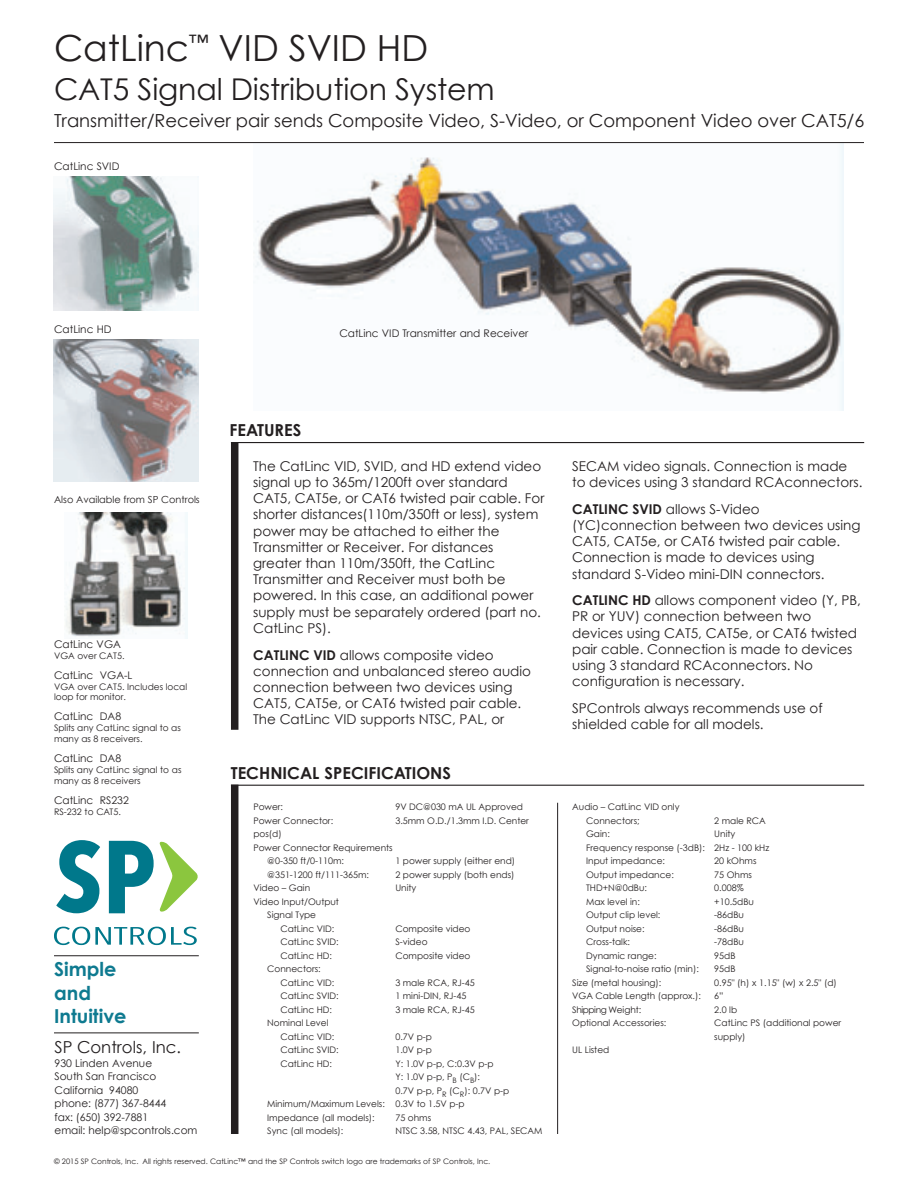
<style>
.page{position:relative;width:918px;height:1188px;background:#fff}
.page>*{position:absolute;margin:0;border:0;box-sizing:border-box;transform-origin:0 0}
.t1{font:36px "Century Gothic";color:#231f20}
.t2{font:30px "Century Gothic";letter-spacing:-.005em;color:#231f20}
.t3{font:700 19.2px/23.1px "Century Gothic";color:#0e7a90}
.t4{font:18px "Century Gothic";color:#231f20}
.t5{font:700 16.5px "Century Gothic";color:#231f20}
.t6{font:16.5px "Century Gothic";color:#231f20}
.t7{font:13.5px/16.2px "Century Gothic";color:#231f20}
.t8{font:10.5px/13.5px "Century Gothic";color:#231f20}
.t9{font:9.75px "Century Gothic";color:#231f20}
.t10{font:9px/13.5px "Century Gothic";color:#231f20}
.t11{font:9px "Century Gothic";letter-spacing:-.045em;color:#231f20}
.t12{font:7.5px "Century Gothic";color:#231f20}
.s1{font-weight:700}
</style>
<div class="page">
<img style="left:253px;top:143px;width:590px;height:267px">
<img style="left:54px;top:177px;width:145px;height:133px">
<img style="left:54px;top:339px;width:145px;height:143px">
<img style="left:66px;top:513px;width:122px;height:125px">
<hr style="left:54px;top:955px;width:145px;height:1px;background:#231f20">
<hr style="left:54px;top:1033px;width:145px;height:1px;background:#231f20">
<svg style="left:56px;top:840px;width:44px;height:73px"></svg>
<svg style="left:109px;top:840px;width:89px;height:74px"></svg>
<svg style="left:54px;top:927px;width:143px;height:18px"></svg>
<div style="left:231px;top:785px;width:7px;height:349px;background:#231f20"></div>
<hr style="left:231px;top:785px;width:633px;height:1px;background:#231f20">
<hr style="left:557px;top:803px;width:1px;height:331px;background:#231f20">
<div style="left:231px;top:442px;width:7px;height:288px;background:#231f20"></div>
<hr style="left:231px;top:442px;width:633px;height:1px;background:#231f20">
<hr style="left:54px;top:142px;width:810px;height:1px;background:#231f20">
<h1 class="t1" style="left:54px;top:23px;width:376px">CatLinc<sup>™</sup> VID SVID HD</h1>
<h2 class="t2" style="left:54px;top:68px;width:442px">CAT5 Signal Distribution System</h2>
<h3 class="t4" style="left:54px;top:108px;width:812px">Transmitter/Receiver pair sends Composite Video, S-Video, or Component Video over CAT5/6</h3>
<p class="t8" style="left:54px;top:160px;width:67px">CatLinc SVID</p>
<p class="t8" style="left:54px;top:322px;width:59px">CatLinc HD</p>
<p class="t8" style="left:339px;top:326px;width:191px">CatLinc VID Transmitter and Receiver</p>
<p class="t9" style="left:54px;top:493px;width:147px">Also Available from SP Controls</p>
<p class="t8" style="left:54px;top:637px;width:68px">CatLinc VGA</p>
<p class="t10" style="left:54px;top:649px;width:72px">VGA over CAT5.</p>
<p class="t8" style="left:54px;top:668px;width:80px">CatLinc VGA-L</p>
<p class="t10" style="left:54px;top:681px;width:135px;line-height:10.8px">VGA over CAT5. Includes local loop for monitor.</p>
<p class="t8" style="left:54px;top:710px;width:69px">CatLinc DA8</p>
<p class="t10" style="left:54px;top:722px;width:128px;line-height:10.8px">Splits any CatLinc signal to as many as 8 receivers.</p>
<p class="t8" style="left:54px;top:751px;width:69px">CatLinc DA8</p>
<p class="t10" style="left:54px;top:764px;width:129px;line-height:10.8px">Splits any CatLinc signal to as many as 8 receivers</p>
<p class="t8" style="left:54px;top:793px;width:76px">CatLinc RS232</p>
<p class="t10" style="left:54px;top:805px;width:68px">RS-232 to CAT5.</p>
<h3 class="t3" style="left:54px;top:957px;width:74px">Simple and<br>Intuitive</h3>
<h3 class="t6" style="left:55px;top:1036px;width:128px">SP Controls, Inc.</h3>
<p class="t8" style="left:55px;top:1056px;width:144px">930 Linden Avenue<br>South San Francisco<br>California 94080<br>phone: (877) 367-8444<br>fax: (650) 392-7881<br>email: help@spcontrols.com</p>
<h3 class="t5" style="left:230px;top:417px;width:73px">FEATURES</h3>
<p class="t7" style="left:253px;top:458px;width:293px">The CatLinc VID, SVID, and HD extend video signal up to 365m/1200ft over standard CAT5, CAT5e, or CAT6 twisted pair cable. For shorter distances(110m/350ft or less), system power may be attached to either the Transmitter or Receiver. For distances greater than 110m/350ft, the CatLinc Transmitter and Receiver must both be powered. In this case, an additional power supply must be separately ordered (part no.<br>CatLinc PS).</p>
<h3 class="t7" style="left:253px;top:646px;width:279px"><span class="s1">CATLINC VID</span> allows composite video connection and unbalanced stereo audio connection between two devices using CAT5, CAT5e, or CAT6 twisted pair cable.<br>The CatLinc VID supports NTSC, PAL, or</h3>
<h3 class="t5" style="left:231px;top:760px;width:222px">TECHNICAL SPECIFICATIONS</h3>
<p class="t10" style="left:253px;top:800px;width:31px">Power:</p>
<p class="t10" style="left:395px;top:800px;width:129px">9V DC@030 mA UL Approved</p>
<p class="t10" style="left:253px;top:813px;width:81px">Power Connector:</p>
<p class="t10" style="left:395px;top:813px;width:135px">3.5mm O.D./1.3mm I.D. Center</p>
<p class="t10" style="left:253px;top:827px;width:30px">pos(d)</p>
<p class="t10" style="left:253px;top:840px;width:141px">Power Connector Requirements</p>
<p class="t10" style="left:267px;top:854px;width:78px">@0-350 ft/0-110m:</p>
<p class="t10" style="left:395px;top:854px;width:121px">1 power supply (either end)</p>
<p class="t10" style="left:267px;top:867px;width:103px">@351-1200 ft/111-365m:</p>
<p class="t10" style="left:395px;top:867px;width:121px">2 power supply (both ends)</p>
<p class="t10" style="left:253px;top:881px;width:58px">Video – Gain</p>
<p class="t10" style="left:395px;top:881px;width:23px">Unity</p>
<p class="t10" style="left:267px;top:894px;width:73px;text-indent:-14px">Video Input/Output<br>Signal Type</p>
<p class="t10" style="left:280px;top:921px;width:55px">CatLinc VID:</p>
<p class="t10" style="left:395px;top:921px;width:77px">Composite video</p>
<p class="t10" style="left:280px;top:935px;width:60px">CatLinc SVID:</p>
<p class="t10" style="left:395px;top:935px;width:34px">S-video</p>
<p class="t10" style="left:280px;top:948px;width:53px">CatLinc HD:</p>
<p class="t10" style="left:395px;top:948px;width:77px">Composite video</p>
<p class="t10" style="left:280px;top:962px;width:55px;text-indent:-13px">Connectors:<br>CatLinc VID:</p>
<p class="t10" style="left:395px;top:975px;width:81px">3 male RCA, RJ-45</p>
<p class="t10" style="left:280px;top:989px;width:60px">CatLinc SVID:</p>
<p class="t10" style="left:395px;top:989px;width:73px">1 mini-DIN, RJ-45</p>
<p class="t10" style="left:280px;top:1002px;width:53px">CatLinc HD:</p>
<p class="t10" style="left:395px;top:1002px;width:81px">3 male RCA, RJ-45</p>
<p class="t10" style="left:280px;top:1016px;width:55px;text-indent:-13px">Nominal Level<br>CatLinc VID:</p>
<p class="t10" style="left:395px;top:1029px;width:38px">0.7V p-p</p>
<p class="t10" style="left:280px;top:1043px;width:60px">CatLinc SVID:</p>
<p class="t10" style="left:395px;top:1043px;width:38px">1.0V p-p</p>
<p class="t10" style="left:280px;top:1056px;width:53px">CatLinc HD:</p>
<p class="t10" style="left:395px;top:1056px;width:100px">Y: 1.0V p-p, C:0.3V p-p</p>
<p class="t10" style="left:395px;top:1070px;width:86px">Y: 1.0V p-p, P<sub>B</sub> (C<sub>B</sub>):</p>
<p class="t10" style="left:395px;top:1083px;width:115px">0.7V p-p, P<sub>R</sub> (C<sub>R</sub>): 0.7V p-p</p>
<p class="t10" style="left:267px;top:1097px;width:199px">Minimum/Maximum Levels: 0.3V to 1.5V p-p</p>
<p class="t10" style="left:267px;top:1110px;width:109px">Impedance (all models):</p>
<p class="t10" style="left:395px;top:1110px;width:37px">75 ohms</p>
<p class="t10" style="left:267px;top:1124px;width:78px">Sync (all models):</p>
<p class="t10" style="left:395px;top:1124px;width:149px">NTSC 3.58, NTSC 4.43, PAL, SECAM</p>
<p class="t12" style="left:54px;top:1156px;width:438px">© 2015 SP Controls, Inc. All rights reserved. CatLinc™ and the SP Controls switch logo are trademarks of SP Controls, Inc.</p>
<h3 class="t7" style="left:572px;top:458px;width:292px">SECAM video signals. Connection is made to devices using 3 standard RCAconnectors.</h3>
<h3 class="t7" style="left:572px;top:501px;width:290px"><span class="s1">CATLINC SVID</span> allows S-Video (YC)connection between two devices using CAT5, CAT5e, or CAT6 twisted pair cable.<br>Connection is made to devices using standard S-Video mini-DIN connectors.</h3>
<h3 class="t7" style="left:572px;top:592px;width:290px"><span class="s1">CATLINC HD</span> allows component video (Y, PB, PR or YUV) connection between two devices using CAT5, CAT5e, or CAT6 twisted pair cable. Connection is made to devices using 3 standard RCAconnectors. No configuration is necessary.</h3>
<h3 class="t7" style="left:572px;top:700px;width:252px">SPControls always recommends use of shielded cable for all models.</h3>
<p class="t10" style="left:586px;top:800px;width:95px;text-indent:-14px">Audio – CatLinc VID only<br>Connectors;</p>
<p class="t10" style="left:714px;top:813px;width:53px">2 male RCA</p>
<p class="t10" style="left:586px;top:827px;width:25px">Gain:</p>
<p class="t10" style="left:586px;top:827px;width:185px;text-indent:128px">Unity<br>Frequency response (-3dB): 2Hz - 100 kHz<br>Input impedance:</p>
<p class="t10" style="left:714px;top:854px;width:44px">20 kOhms</p>
<p class="t10" style="left:586px;top:867px;width:89px">Output impedance:</p>
<p class="t10" style="left:714px;top:867px;width:39px">75 Ohms</p>
<p class="t10" style="left:586px;top:881px;width:62px">THD+N@0dBu:</p>
<p class="t10" style="left:714px;top:881px;width:31px">0.008%</p>
<p class="t10" style="left:586px;top:894px;width:55px">Max level in:</p>
<p class="t10" style="left:714px;top:894px;width:41px">+10.5dBu</p>
<p class="t10" style="left:586px;top:908px;width:76px">Output clip level:</p>
<p class="t10" style="left:714px;top:908px;width:31px">-86dBu</p>
<p class="t10" style="left:586px;top:921px;width:60px">Output noise:</p>
<p class="t10" style="left:714px;top:921px;width:31px">-86dBu</p>
<p class="t10" style="left:586px;top:935px;width:45px">Cross-talk:</p>
<p class="t10" style="left:714px;top:935px;width:31px">-78dBu</p>
<p class="t10" style="left:586px;top:948px;width:72px">Dynamic range:</p>
<p class="t10" style="left:714px;top:948px;width:23px">95dB</p>
<p class="t10" style="left:586px;top:962px;width:114px">Signal-to-noise ratio (min):</p>
<p class="t10" style="left:714px;top:962px;width:23px">95dB</p>
<p class="t10" style="left:572px;top:975px;width:91px">Size (metal housing):</p>
<p class="t10" style="left:714px;top:975px;width:124px">0.95" (h) x 1.15" (w) x 2.5" (d)</p>
<p class="t10" style="left:572px;top:989px;width:130px">VGA Cable Length (approx.):</p>
<p class="t10" style="left:714px;top:989px;width:11px">6”</p>
<p class="t11" style="left:572px;top:1003px;width:71px">Shipping Weight:</p>
<p class="t10" style="left:714px;top:1002px;width:24px">2.0 lb</p>
<p class="t10" style="left:572px;top:1016px;width:96px">Optional Accessories:</p>
<p class="t10" style="left:714px;top:1016px;width:128px">CatLinc PS (additional power supply)</p>
<p class="t10" style="left:572px;top:1043px;width:39px">UL Listed</p>
</div>
